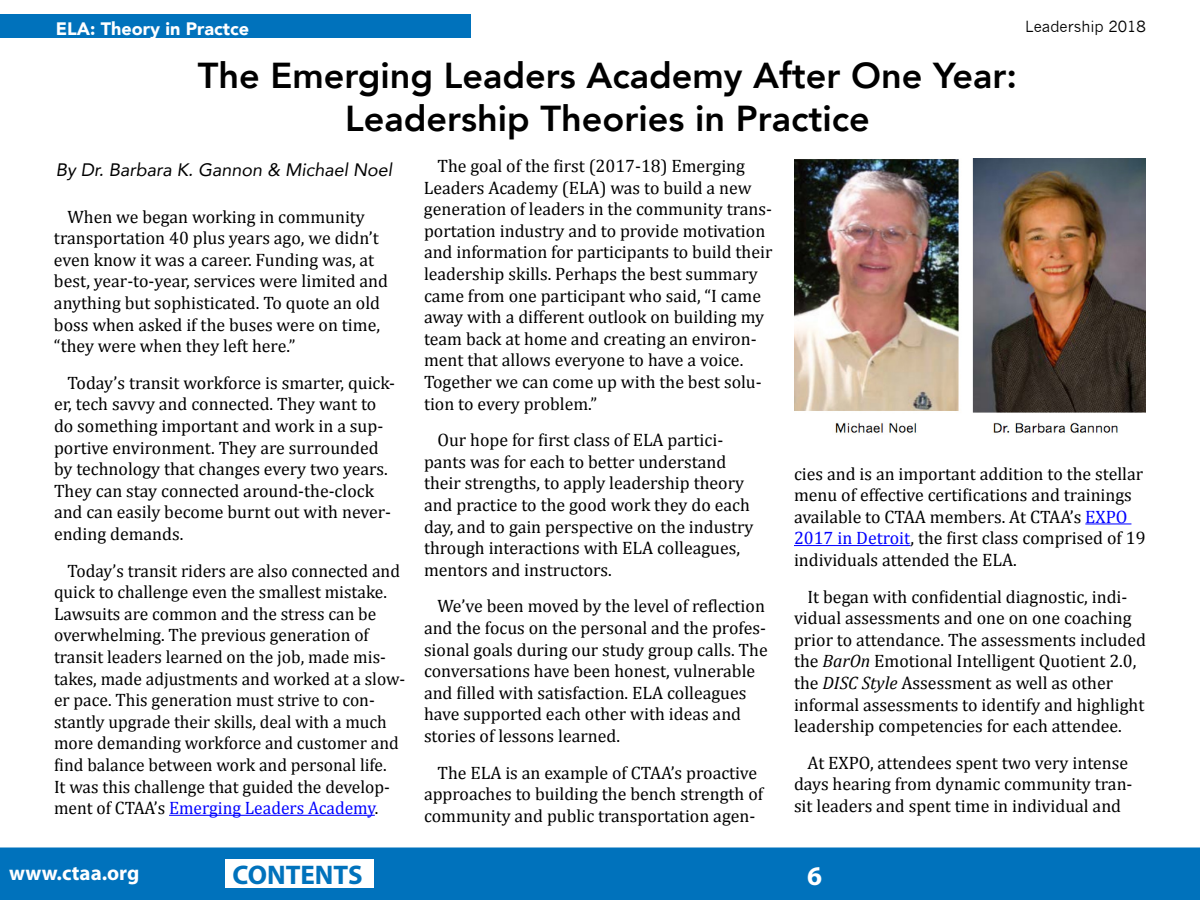
<style>
.page{position:relative;width:1200px;height:900px;background:#fff}
.page>*{position:absolute;margin:0;border:0;box-sizing:border-box;transform-origin:0 0}
.t1{font:800 36px/43.2px "Avenir";color:#000;text-align:center}
.t2{font:700 27px "Myriad Pro";color:#0072bc}
.t3{font:700 27px "Myriad Pro";color:#fff}
.t4{font:700 21px "Myriad Pro";color:#fff}
.t5{font:18px/21.6px "Cambria";color:#000}
.t6{font:italic 18px "Avenir";color:#000}
.t7{font:900 18px "Avenir";color:#fff}
.t8{font:15px "News Gothic";color:#000}
.s1{color:#00f}
.s2{font-style:italic}
</style>
<div class="page">
<div style="left:0;top:847px;width:1200px;height:53px;background:#0072bc"></div>
<div style="left:225px;top:860px;width:149px;height:28px;background:#fff"></div>
<div style="left:0;top:15px;width:471px;height:23px;background:#0072bc"></div>
<hr style="left:169px;top:815px;width:206px;height:1px;background:#00f">
<hr style="left:1085px;top:523px;width:46px;height:1px;background:#00f">
<hr style="left:794px;top:545px;width:117px;height:1px;background:#00f">
<img style="left:794px;top:158px;width:352px;height:276px">
<p class="t7" style="left:56px;top:13px;width:195px">ELA: Theory in Practce</p>
<h1 class="t1" style="left:198px;top:54px;width:821px">The Emerging Leaders Academy After One Year:<br>Leadership Theories in Practice</h1>
<p class="t8" style="left:1025px;top:18px;width:122px">Leadership 2018</p>
<p class="t6" style="left:56px;top:159px;width:338px">By Dr. Barbara K. Gannon &amp; Michael Noel</p>
<p class="t5" style="left:54px;top:206px;width:336px;text-indent:14px">When we began working in community transportation 40 plus years ago, we didn’t even know it was a career. Funding was, at best, year-to-year, services were limited and anything but sophisticated. To quote an old boss when asked if the buses were on time, “they were when they left here.”</p>
<p class="t5" style="left:54px;top:372px;width:343px;text-indent:14px">Today’s transit workforce is smarter, quick&shy;er, tech savvy and connected. They want to do something important and work in a sup&shy;portive environment. They are surrounded by technology that changes every two years.<br>They can stay connected around-the-clock and can easily become burnt out with never&shy;ending demands.</p>
<p class="t5" style="left:54px;top:560px;width:353px;text-indent:14px">Today’s transit riders are also connected and quick to challenge even the smallest mistake.<br>Lawsuits are common and the stress can be overwhelming. The previous generation of transit leaders learned on the job, made mis&shy;takes, made adjustments and worked at a slow&shy;er pace. This generation must strive to con&shy;stantly upgrade their skills, deal with a much more demanding workforce and customer and find balance between work and personal life.<br>It was this challenge that guided the develop&shy;ment of CTAA’s <span class="s1">Emerging Leaders Academy</span>.</p>
<p class="t5" style="left:424px;top:155px;width:350px;text-indent:14px">The goal of the first (2017-18) Emerging Leaders Academy (ELA) was to build a new generation of leaders in the community trans&shy;portation industry and to provide motivation and information for participants to build their leadership skills. Perhaps the best summary came from one participant who said, “I came away with a different outlook on building my team back at home and creating an environ&shy;ment that allows everyone to have a voice.<br>Together we can come up with the best solu&shy;tion to every problem.”</p>
<p class="t5" style="left:424px;top:429px;width:331px;text-indent:14px">Our hope for first class of ELA partici&shy;pants was for each to better understand their strengths, to apply leadership theory and practice to the good work they do each day, and to gain perspective on the industry through interactions with ELA colleagues, mentors and instructors.</p>
<p class="t5" style="left:424px;top:595px;width:345px;text-indent:14px">We’ve been moved by the level of reflection and the focus on the personal and the profes&shy;sional goals during our study group calls. The conversations have been honest, vulnerable and filled with satisfaction. ELA colleagues have supported each other with ideas and stories of lessons learned.</p>
<p class="t5" style="left:424px;top:762px;width:341px;text-align:center">The ELA is an example of CTAA’s proactive approaches to building the bench strength of community and public transportation agen-</p>
<p class="t5" style="left:794px;top:463px;width:353px">cies and is an important addition to the stellar menu of effective certifications and trainings available to CTAA members. At CTAA’s <span class="s1">EXPO 2017 in Detroit</span>, the first class comprised of 19 individuals attended the ELA.</p>
<p class="t5" style="left:794px;top:586px;width:354px;text-indent:14px">It began with confidential diagnostic, indi&shy;vidual assessments and one on one coaching prior to attendance. The assessments included the <span class="s2">BarOn</span> Emotional Intelligent Quotient 2.0, the <span class="s2">DISC Style</span> Assessment as well as other informal assessments to identify and highlight leadership competencies for each attendee.</p>
<p class="t5" style="left:794px;top:752px;width:340px;text-indent:14px">At EXPO, attendees spent two very intense days hearing from dynamic community tran&shy;sit leaders and spent time in individual and</p>
<p class="t4" style="left:9px;top:859px;width:132px">www.ctaa.org</p>
<h2 class="t2" style="left:232px;top:858px;width:132px">CONTENTS</h2>
<h2 class="t3" style="left:807px;top:859px;width:16px">6</h2>
</div>
